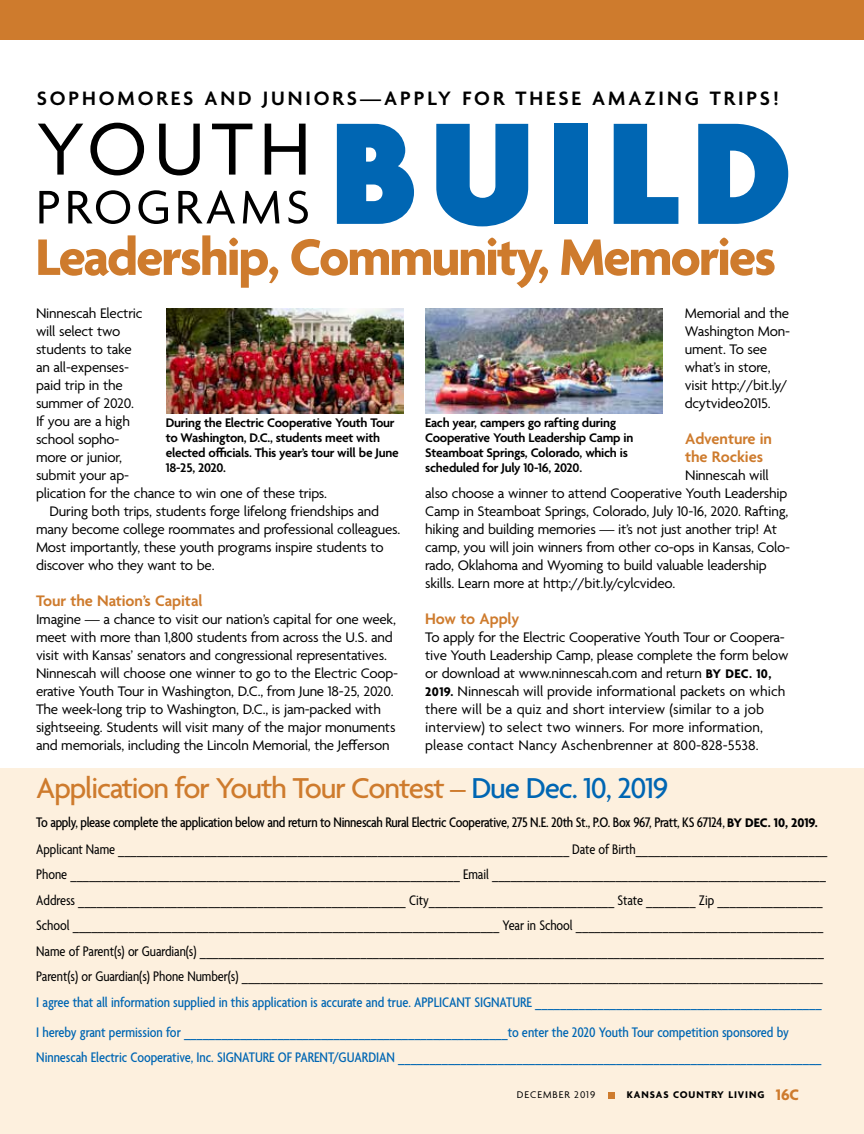
<style>
.page{position:relative;width:864px;height:1134px;background:#fff}
.page>*{position:absolute;margin:0;border:0;box-sizing:border-box;transform-origin:0 0}
.t1{font:900 156.9px "Agenda";letter-spacing:.08em;color:#0066b3}
.t2{font:79.95px "Agenda";letter-spacing:.08em;color:#000}
.t3{font:700 55.5px "Agenda";letter-spacing:-.035em;color:#ce7b2d}
.t4{font:51px "Agenda";letter-spacing:.08em;color:#000}
.t5{font:500 31.05px "Agenda";letter-spacing:-.035em;color:#ce7b2d}
.t6{font:600 21px "Agenda";letter-spacing:.14em;color:#000}
.t7{font:600 16.5px/18px "Agenda";letter-spacing:-.005em;color:#ce7b2d}
.t8{font:15px/18px "Agenda";letter-spacing:-.015em;color:#000}
.t9{font:condensed 15px/25.5px "Agenda";letter-spacing:-.005em;color:#000}
.t10{font:500 condensed 15px/30px "Agenda";letter-spacing:-.005em;color:#0066b3}
.t11{font:600 13.5px/15px "Agenda";letter-spacing:-.02em;color:#000}
.t12{font:700 10.5px "Agenda";letter-spacing:.09em;color:#000}
.t13{font:10.5px "Agenda";letter-spacing:.09em;color:#000}
.s1{font-weight:700;font-size:13.5px}
.s2{color:#0066b3}
.s3{font-weight:500}
.s4{font-weight:700;font-stretch:normal;font-size:13.5px}
.s5{font-size:16.5px;color:#ce7b2d}
</style>
<div class="page">
<div style="left:0;top:769px;width:864px;height:365px;background:#fdf0de"></div>
<img style="left:425px;top:308px;width:237px;height:106px">
<img style="left:166px;top:308px;width:237px;height:106px">
<div style="left:0;top:0;width:864px;height:40px;background:#ce7b2d"></div>
<div style="left:608px;top:1092px;width:6px;height:7px;background:#ce7b2d"></div>
<h3 class="t6" style="left:37px;top:87px;width:744px">SOPHOMORES AND JUNIORS—APPLY FOR THESE AMAZING TRIPS!</h3>
<h2 class="t2" style="left:36px;top:106px;width:276px">YOUTH</h2>
<h3 class="t4" style="left:36px;top:180px;width:275px">PROGRAMS</h3>
<h1 class="t1" style="left:331px;top:89px;width:463px">BUILD</h1>
<h3 class="t3" style="left:35px;top:227px;width:742px">Leadership, Community, Memories</h3>
<p class="t8" style="left:36px;top:305px;width:108px">Ninnescah Electric</p>
<p class="t8" style="left:36px;top:323px;width:86px">will select two</p>
<p class="t8" style="left:36px;top:341px;width:97px">students to take</p>
<p class="t8" style="left:36px;top:359px;width:95px">an all-expenses-</p>
<p class="t8" style="left:36px;top:377px;width:88px">paid trip in the</p>
<p class="t8" style="left:36px;top:395px;width:100px">summer of 2020.</p>
<p class="t8" style="left:36px;top:413px;width:95px">If you are a high</p>
<p class="t8" style="left:36px;top:431px;width:85px">school sopho-</p>
<p class="t8" style="left:36px;top:449px;width:88px">more or junior,</p>
<p class="t8" style="left:36px;top:467px;width:95px">submit your ap-</p>
<p class="t8" style="left:36px;top:485px;width:293px">plication for the chance to win one of these trips.</p>
<p class="t8" style="left:50px;top:503px;width:331px">During both trips, students forge lifelong friendships and</p>
<p class="t8" style="left:36px;top:521px;width:366px">many become college roommates and professional colleagues.</p>
<p class="t8" style="left:36px;top:539px;width:349px">Most importantly, these youth programs inspire students to</p>
<p class="t8" style="left:36px;top:557px;width:180px">discover who they want to be.</p>
<p class="t7" style="left:36px;top:593px;width:168px">Tour the Nation’s Capital</p>
<p class="t8" style="left:36px;top:611px;width:364px">Imagine — a chance to visit our nation’s capital for one week, meet with more than 1,800 students from across the U.S. and visit with Kansas’ senators and congressional representatives.<br>Ninnescah will choose one winner to go to the Electric Coop&shy;erative Youth Tour in Washington, D.C., from June 18-25, 2020.<br>The week-long trip to Washington, D.C., is jam-packed with sightseeing. Students will visit many of the major monuments and memorials, including the Lincoln Memorial, the Jefferson</p>
<p class="t8" style="left:685px;top:305px;width:107px">Memorial and the<br>Washington Mon&shy;ument. To see what’s in store, visit http://bit.ly/ dcytvideo2015.</p>
<p class="t7" style="left:685px;top:431px;width:88px">Adventure in the Rockies</p>
<p class="t8" style="left:425px;top:467px;width:367px;text-indent:260px">Ninnescah will also choose a winner to attend Cooperative Youth Leadership Camp in Steamboat Springs, Colorado, July 10-16, 2020. Rafting, hiking and building memories — it’s not just another trip! At camp, you will join winners from other co-ops in Kansas, Colo&shy;rado, Oklahoma and Wyoming to build valuable leadership skills. Learn more at http://bit.ly/cylcvideo.</p>
<p class="t7" style="left:425px;top:611px;width:95px">How to Apply</p>
<p class="t8" style="left:425px;top:629px;width:365px">To apply for the Electric Cooperative Youth Tour or Coopera&shy;tive Youth Leadership Camp, please complete the form below or download at www.ninnescah.com and return <span class="s1">BY DEC. 10, 2019.</span> Ninnescah will provide informational packets on which there will be a quiz and short interview (similar to a job interview) to select two winners. For more information, please contact Nancy Aschenbrenner at 800-828-5538.</p>
<p class="t11" style="left:166px;top:416px;width:235px">During the Electric Cooperative Youth Tour to Washington, D.C., students meet with elected officials. This year’s tour will be June 18-25, 2020.</p>
<p class="t11" style="left:425px;top:416px;width:210px">Each year, campers go rafting during Cooperative Youth Leadership Camp in Steamboat Springs, Colorado, which is scheduled for July 10-16, 2020.</p>
<h3 class="t5" style="left:36px;top:771px;width:634px">Application for Youth Tour Contest – <span class="s2">Due Dec. 10, 2019</span></h3>
<p class="t9" style="left:36px;top:809px;width:793px;line-height:27px"><span class="s3">To apply, please complete the application below and return to Ninnescah Rural Electric Cooperative, 275 N.E. 20th St., P.O. Box 967, Pratt, KS 67124,</span> <span class="s4">BY DEC. 10, 2019.<br></span>Applicant Name _________________________________________________________________________ Date of Birth_______________________________</p>
<p class="t9" style="left:36px;top:862px;width:791px">Phone _______________________________________________________________ Email ______________________________________________________ Address _____________________________________________________ City______________________________ State ________ Zip _________________ School _____________________________________________________________________ Year in School ________________________________________ Name of Parent(s) or Guardian(s) _____________________________________________________________________________________________________ Parent(s) or Guardian(s) Phone Number(s) ______________________________________________________________________________________________</p>
<p class="t10" style="left:36px;top:988px;width:787px">I agree that all information supplied in this application is accurate and true. APPLICANT SIGNATURE ______________________________________________<br>I hereby grant permission for ____________________________________________________to enter the 2020 Youth Tour competition sponsored by</p>
<p class="t10" style="left:36px;top:1043px;width:787px">Ninnescah Electric Cooperative, Inc. SIGNATURE OF PARENT/GUARDIAN ____________________________________________________________________</p>
<p class="t13" style="left:517px;top:1089px;width:80px">DECEMBER 2019</p>
<p class="t12" style="left:627px;top:1089px;width:174px">KANSAS COUNTRY LIVING <span class="s5">16C</span></p>
</div>
